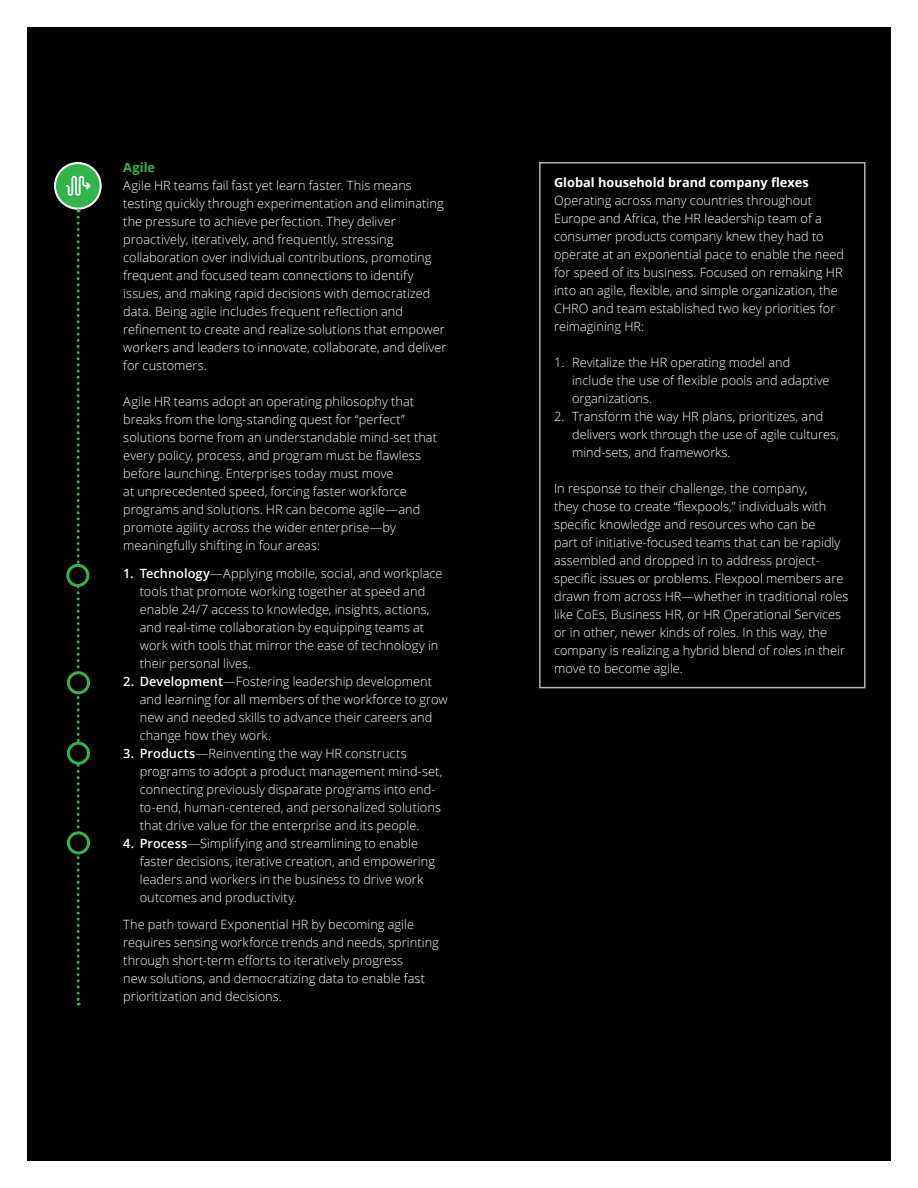
<style>
.page{position:relative;width:918px;height:1188px;background:#fff}
.page>*{position:absolute;margin:0;border:0;box-sizing:border-box;transform-origin:0 0}
.Body_copy__8_5_12pt{font:300 12.75px/18px "Open Sans";letter-spacing:.005em;color:#fff}
.Footer_copy{font:300 12.75px/18px "Open Sans";color:#fff}
.Footer_copy-2{font:700 12.75px "Open Sans";color:#fff}
.Subhead_B__8_5_12pt{font:700 12.75px "Open Sans";letter-spacing:.005em;color:#31b44a}
.s1{font-weight:600}
</style>
<div class="page">
<div style="left:27px;top:27px;width:864px;height:1134px;background:#010101"></div>
<svg style="left:54px;top:162px;width:48px;height:48px"></svg>
<svg style="left:56px;top:164px;width:44px;height:842px"></svg>
<div style="left:68px;top:565px;width:20px;height:20px;background:#010101;border-radius:50%"></div>
<div style="left:66px;top:564px;width:23px;height:23px;border:3px solid #31b44a;border-radius:50%"></div>
<div style="left:68px;top:673px;width:20px;height:20px;background:#010101;border-radius:50%"></div>
<div style="left:67px;top:671px;width:23px;height:23px;border:3px solid #31b44a;border-radius:50%"></div>
<div style="left:68px;top:743px;width:20px;height:20px;background:#010101;border-radius:50%"></div>
<div style="left:67px;top:742px;width:23px;height:23px;border:3px solid #31b44a;border-radius:50%"></div>
<div style="left:68px;top:833px;width:20px;height:20px;background:#010101;border-radius:50%"></div>
<div style="left:67px;top:831px;width:23px;height:23px;border:3px solid #31b44a;border-radius:50%"></div>
<div style="left:539px;top:162px;width:327px;height:526px;border:2px solid #b1b4b5"></div>
<p class="Subhead_B__8_5_12pt" style="left:123px;top:158px;width:33px">Agile</p>
<p class="Body_copy__8_5_12pt" style="left:123px;top:176px;width:325px">Agile HR teams fail fast yet learn faster. This means testing quickly through experimentation and eliminating the pressure to achieve perfection. They deliver proactively, iteratively, and frequently, stressing collaboration over individual contributions, promoting frequent and focused team connections to identify issues, and making rapid decisions with democratized data. Being agile includes frequent reflection and refinement to create and realize solutions that empower workers and leaders to innovate, collaborate, and deliver for customers.</p>
<p class="Body_copy__8_5_12pt" style="left:123px;top:392px;width:315px">Agile HR teams adopt an operating philosophy that breaks from the long-standing quest for “perfect” solutions borne from an understandable mind-set that every policy, process, and program must be flawless before launching. Enterprises today must move<br>at unprecedented speed, forcing faster workforce programs and solutions. HR can become agile—and promote agility across the wider enterprise—by meaningfully shifting in four areas:</p>
<p class="Body_copy__8_5_12pt" style="left:140px;top:564px;width:304px;text-indent:-16px"><span class="s1">1. Technology</span>—Applying mobile, social, and workplace tools that promote working together at speed and enable 24/7 access to knowledge, insights, actions, and real-time collaboration by equipping teams at work with tools that mirror the ease of technology in their personal lives.</p>
<p class="Body_copy__8_5_12pt" style="left:140px;top:672px;width:310px;text-indent:-16px"><span class="s1">2. Development</span>—Fostering leadership development and learning for all members of the workforce to grow new and needed skills to advance their careers and change how they work.</p>
<p class="Body_copy__8_5_12pt" style="left:140px;top:744px;width:304px;text-indent:-16px"><span class="s1">3. Products</span>—Reinventing the way HR constructs programs to adopt a product management mind-set, connecting previously disparate programs into end&shy;to-end, human-centered, and personalized solutions that drive value for the enterprise and its people.</p>
<p class="Body_copy__8_5_12pt" style="left:140px;top:834px;width:297px;text-indent:-16px"><span class="s1">4. Process</span>—Simplifying and streamlining to enable faster decisions, iterative creation, and empowering leaders and workers in the business to drive work outcomes and productivity.</p>
<p class="Body_copy__8_5_12pt" style="left:123px;top:915px;width:317px">The path toward Exponential HR by becoming agile requires sensing workforce trends and needs, sprinting through short-term efforts to iteratively progress<br>new solutions, and democratizing data to enable fast prioritization and decisions.</p>
<p class="Footer_copy-2" style="left:554px;top:173px;width:256px">Global household brand company flexes</p>
<p class="Footer_copy" style="left:554px;top:191px;width:291px">Operating across many countries throughout Europe and Africa, the HR leadership team of a consumer products company knew they had to operate at an exponential pace to enable the need for speed of its business. Focused on remaking HR into an agile, flexible, and simple organization, the CHRO and team established two key priorities for reimagining HR:</p>
<p class="Body_copy__8_5_12pt" style="left:572px;top:353px;width:259px;text-indent:-18px">1. Revitalize the HR operating model and include the use of flexible pools and adaptive organizations.</p>
<p class="Body_copy__8_5_12pt" style="left:572px;top:407px;width:268px;text-indent:-18px">2. Transform the way HR plans, prioritizes, and delivers work through the use of agile cultures, mind-sets, and frameworks.</p>
<p class="Footer_copy" style="left:554px;top:479px;width:296px">In response to their challenge, the company,<br>they chose to create “flexpools,” individuals with specific knowledge and resources who can be<br>part of initiative-focused teams that can be rapidly assembled and dropped in to address project&shy;specific issues or problems. Flexpool members are drawn from across HR—whether in traditional roles like CoEs, Business HR, or HR Operational Services or in other, newer kinds of roles. In this way, the company is realizing a hybrid blend of roles in their move to become agile.</p>
</div>
